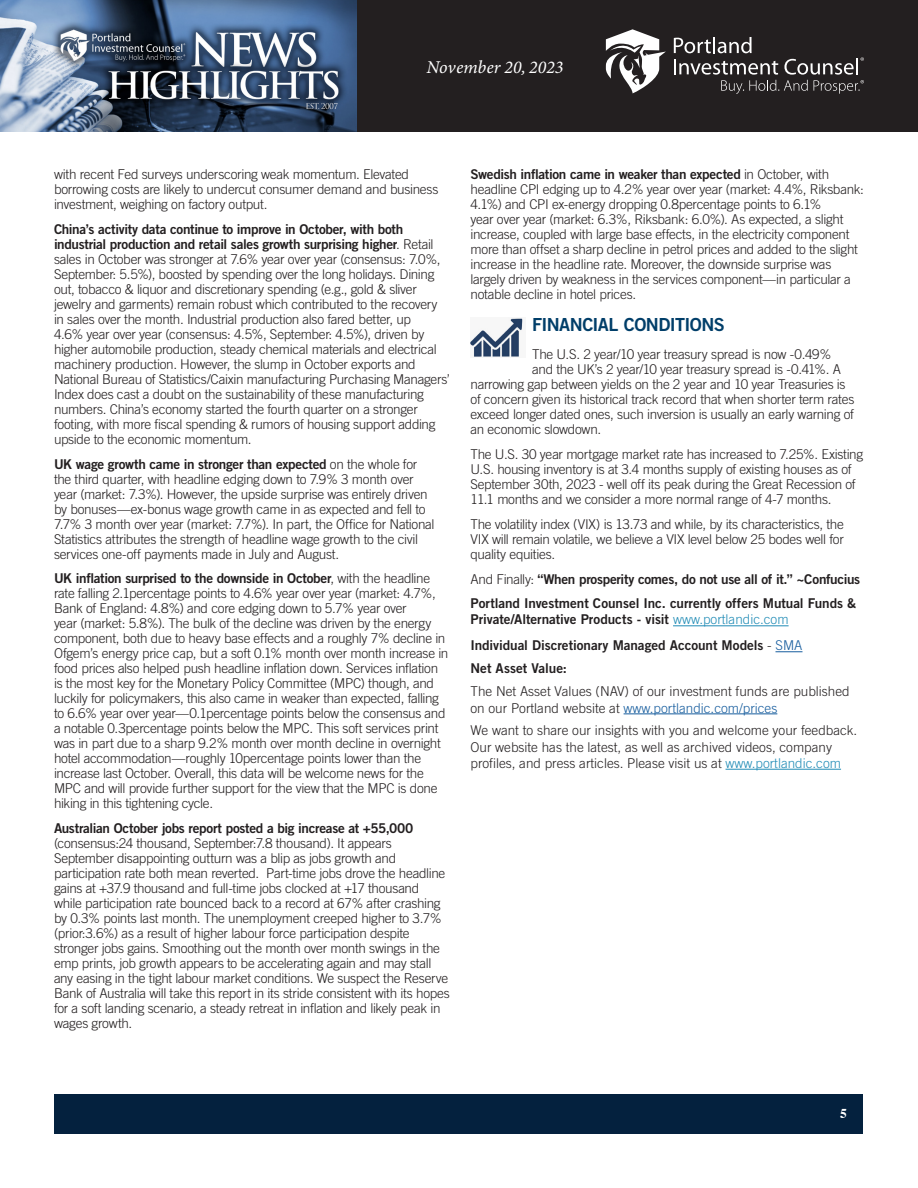
<style>
.page{position:relative;width:918px;height:1188px;background:#fff}
.page>*{position:absolute;margin:0;border:0;box-sizing:border-box;transform-origin:0 0}
.Article_-_Body{font:18px "Trade Gothic Bold Two";letter-spacing:-.03em;color:#003e69}
.t1{font:italic 18px "Minion Variable Concept";color:#fff}
.Article_-_Body-2{font:300 13.5px/15px "Trade Gothic";letter-spacing:-.02em;color:#231f20}
.Article_-_Body-3{font:300 13.5px/16.2px "Trade Gothic";color:#231f20}
.Article_-_Body-4{font:13.5px/16.2px "Trade Gothic Bold Two";letter-spacing:-.005em;color:#231f20}
.t2{font:700 13.5px "Times";color:#fff}
.s1{font-family:"Trade Gothic Bold Two";font-weight:400}
.s2{font-family:"Trade Gothic";font-weight:300}
.s3{font-family:"Trade Gothic";font-weight:300;color:#218cb6}
.s4{font-family:"Trade Gothic";font-weight:300;color:#175d9e}
.s5{color:#175d9e}
.s6{color:#218cb6}
</style>
<div class="page">
<div style="left:356px;top:0;width:562px;height:132px;background:#231f20"></div>
<img style="left:0;top:0;width:356px;height:132px">
<svg style="left:674px;top:37px;width:190px;height:57px"></svg>
<svg style="left:606px;top:29px;width:60px;height:64px"></svg>
<div style="left:55px;top:1094px;width:808px;height:39px;background:#04213e"></div>
<hr style="left:673px;top:625px;width:116px;height:1px;background:#218cb6">
<svg style="left:775px;top:651px;width:27px;height:1px"></svg>
<hr style="left:624px;top:714px;width:153px;height:1px;background:#175d9e">
<hr style="left:726px;top:769px;width:115px;height:1px;background:#218cb6">
<img style="left:471px;top:318px;width:52px;height:39px">
<h1 class="t1" style="left:426px;top:55px;width:139px">November 20, 2023</h1>
<p class="Article_-_Body-2" style="left:54px;top:167px;width:386px">with recent Fed surveys underscoring weak momentum. Elevated borrowing costs are likely to undercut consumer demand and business investment, weighing on factory output.</p>
<p class="Article_-_Body-2" style="left:54px;top:221px;width:397px"><span class="s1">China’s activity data continue to improve in October, with both industrial production and retail sales growth surprising higher</span>. Retail sales in October was stronger at 7.6% year over year (consensus: 7.0%, September: 5.5%), boosted by spending over the long holidays. Dining out, tobacco &amp; liquor and discretionary spending (e.g., gold &amp; sliver jewelry and garments) remain robust which contributed to the recovery in sales over the month. Industrial production also fared better, up<br>4.6% year over year (consensus: 4.5%, September: 4.5%), driven by higher automobile production, steady chemical materials and electrical machinery production. However, the slump in October exports and National Bureau of Statistics/Caixin manufacturing Purchasing Managers’ Index does cast a doubt on the sustainability of these manufacturing numbers. China’s economy started the fourth quarter on a stronger footing, with more fiscal spending &amp; rumors of housing support adding upside to the economic momentum.</p>
<p class="Article_-_Body-2" style="left:54px;top:456px;width:382px"><span class="s1">UK wage growth came in stronger than expected</span> on the whole for the third quarter, with headline edging down to 7.9% 3 month over year (market: 7.3%). However, the upside surprise was entirely driven by bonuses—ex-bonus wage growth came in as expected and fell to 7.7% 3 month over year (market: 7.7%). In part, the Office for National Statistics attributes the strength of headline wage growth to the civil services one-off payments made in July and August.</p>
<p class="Article_-_Body-2" style="left:54px;top:571px;width:396px"><span class="s1">UK inflation surprised to the downside in October</span>, with the headline rate falling 2.1percentage points to 4.6% year over year (market: 4.7%, Bank of England: 4.8%) and core edging down to 5.7% year over<br>year (market: 5.8%). The bulk of the decline was driven by the energy component, both due to heavy base effects and a roughly 7% decline in Ofgem’s energy price cap, but a soft 0.1% month over month increase in food prices also helped push headline inflation down. Services inflation is the most key for the Monetary Policy Committee (MPC) though, and luckily for policymakers, this also came in weaker than expected, falling to 6.6% year over year—0.1percentage points below the consensus and a notable 0.3percentage points below the MPC. This soft services print was in part due to a sharp 9.2% month over month decline in overnight hotel accommodation—roughly 10percentage points lower than the increase last October. Overall, this data will be welcome news for the MPC and will provide further support for the view that the MPC is done hiking in this tightening cycle.</p>
<p class="Article_-_Body-2" style="left:54px;top:821px;width:397px"><span class="s1">Australian October jobs report posted a big increase at +55,000 </span>(consensus:24 thousand, September:7.8 thousand). It appears September disappointing outturn was a blip as jobs growth and participation rate both mean reverted. Part-time jobs drove the headline gains at +37.9 thousand and full-time jobs clocked at +17 thousand while participation rate bounced back to a record at 67% after crashing by 0.3% points last month. The unemployment creeped higher to 3.7% (prior:3.6%) as a result of higher labour force participation despite stronger jobs gains. Smoothing out the month over month swings in the emp prints, job growth appears to be accelerating again and may stall any easing in the tight labour market conditions. We suspect the Reserve Bank of Australia will take this report in its stride consistent with its hopes for a soft landing scenario, a steady retreat in inflation and likely peak in wages growth.</p>
<p class="Article_-_Body-2" style="left:471px;top:167px;width:395px"><span class="s1">Swedish inflation came in weaker than expected</span> in October, with headline CPI edging up to 4.2% year over year (market: 4.4%, Riksbank:<br>4.1%) and CPI ex-energy dropping 0.8percentage points to 6.1%<br>year over year (market: 6.3%, Riksbank: 6.0%). As expected, a slight increase, coupled with large base effects, in the electricity component more than offset a sharp decline in petrol prices and added to the slight increase in the headline rate. Moreover, the downside surprise was largely driven by weakness in the services component—in particular a notable decline in hotel prices.</p>
<p class="Article_-_Body" style="left:532px;top:313px;width:194px">FINANCIAL CONDITIONS</p>
<p class="Article_-_Body-2" style="left:532px;top:347px;width:301px">The U.S. 2 year/10 year treasury spread is now -0.49%</p>
<p class="Article_-_Body-2" style="left:532px;top:362px;width:310px">and the UK’s 2 year/10 year treasury spread is -0.41%. A</p>
<p class="Article_-_Body-2" style="left:471px;top:377px;width:377px">narrowing gap between yields on the 2 year and 10 year Treasuries is</p>
<p class="Article_-_Body-2" style="left:471px;top:392px;width:385px">of concern given its historical track record that when shorter term rates</p>
<p class="Article_-_Body-2" style="left:471px;top:407px;width:385px">exceed longer dated ones, such inversion is usually an early warning of</p>
<p class="Article_-_Body-2" style="left:471px;top:422px;width:132px">an economic slowdown.</p>
<p class="Article_-_Body-2" style="left:471px;top:447px;width:394px">The U.S. 30 year mortgage market rate has increased to 7.25%. Existing U.S. housing inventory is at 3.4 months supply of existing houses as of September 30th, 2023 - well off its peak during the Great Recession of 11.1 months and we consider a more normal range of 4-7 months.</p>
<p class="Article_-_Body-2" style="left:471px;top:516px;width:375px;text-align:justify">The volatility index (VIX) is 13.73 and while, by its characteristics, the VIX will remain volatile, we believe a VIX level below 25 bodes well for quality equities.</p>
<p class="Article_-_Body-4" style="left:471px;top:570px;width:391px"><span class="s2">And Finally:</span> “When prosperity comes, do not use all of it.” ~Confucius</p>
<p class="Article_-_Body-4" style="left:471px;top:595px;width:387px">Portland Investment Counsel Inc. currently offers Mutual Funds &amp;<br>Private/Alternative Products - visit <span class="s3">www.portlandic.com</span></p>
<p class="Article_-_Body-4" style="left:471px;top:637px;width:333px">Individual Discretionary Managed Account Models <span class="s2">-</span> <span class="s4">SMA</span></p>
<p class="Article_-_Body-4" style="left:471px;top:660px;width:98px">Net Asset Value:</p>
<p class="Article_-_Body-3" style="left:471px;top:683px;width:381px">The Net Asset Values (NAV) of our investment funds are published on our Portland website at <span class="s5">www.portlandic.com/prices</span></p>
<p class="Article_-_Body-3" style="left:471px;top:722px;width:388px">We want to share our insights with you and welcome your feedback.<br>Our website has the latest, as well as archived videos, company profiles, and press articles. Please visit us at <span class="s6">www.portlandic.com</span></p>
<p class="t2" style="left:840px;top:1100px;width:8px">5</p>
</div>
